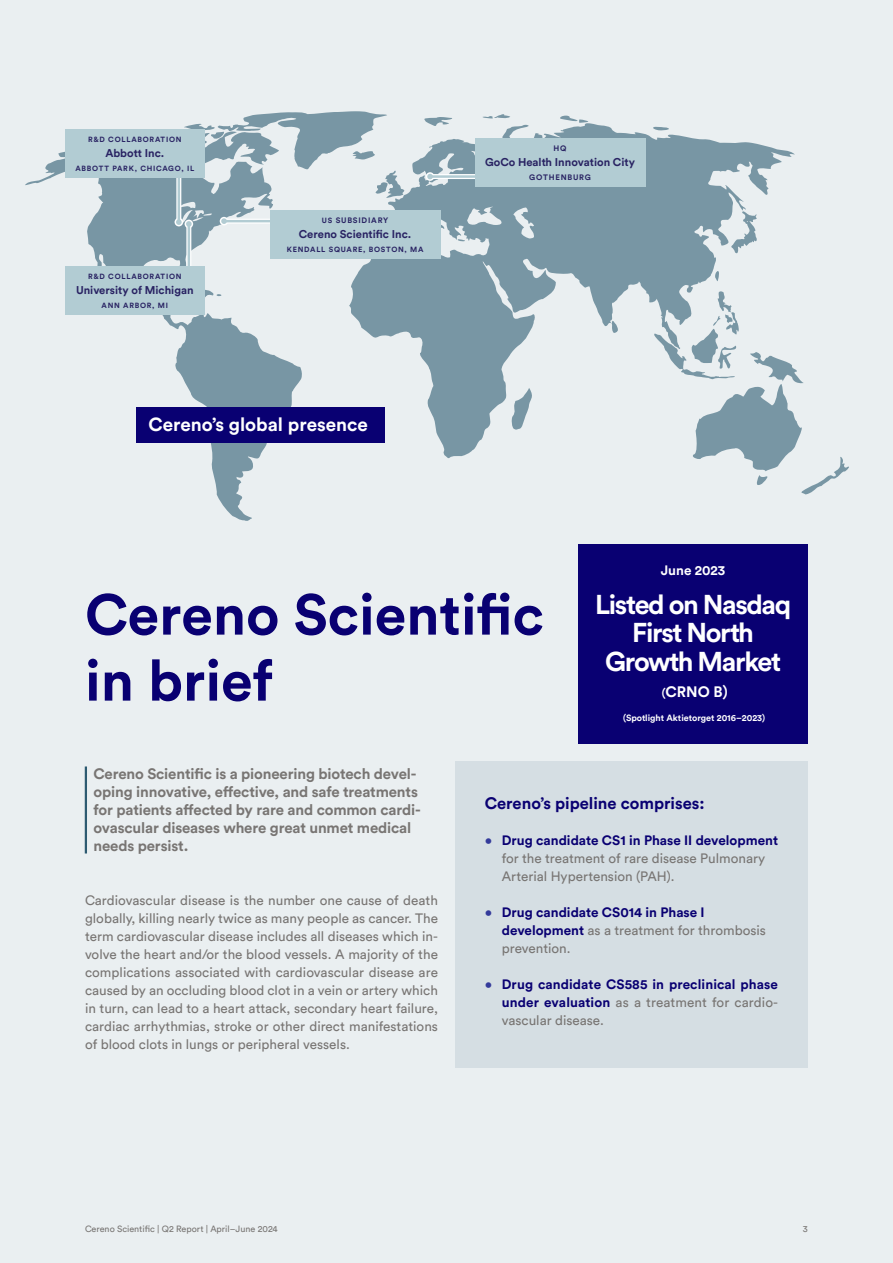
<style>
.page{position:relative;width:893px;height:1263px;background:#eaeff1}
.page>*{position:absolute;margin:0;border:0;box-sizing:border-box;transform-origin:0 0}
.H1_1{font:700 57px/66px "Circular Std";color:#090072}
.t1{font:700 27px/28.5px "Circular Std";letter-spacing:-.05em;color:#fff;text-align:center}
.t2{font:700 18.9px "Circular Std";color:#fff}
.t3{font:700 16.5px "Circular Std";color:#090072}
.Ingress{font:700 15px/18px "Circular Std";letter-spacing:-.01em;color:#787573}
.t4{font:700 15px "Circular Std";color:#fff}
.t5{font:13.5px/18px "Circular Std";color:#787573}
.t6{font:700 13.5px/18px "Circular Std";letter-spacing:.005em;color:#090072}
.t7{font:700 13.5px "Circular Std";color:#fff}
.t8{font:700 11.25px "Circular Std";color:#292363}
.t9{font:9px "Circular Std";color:#787573}
.t10{font:700 9px "Circular Std";color:#fff}
.t11{font:700 7.8px "Circular Std";letter-spacing:.1em;color:#292363}
.t12{font:700 7.5px "Circular Std";letter-spacing:.1em;color:#292363}
.s1{font-size:7.5px}
.s2{font-size:11.55px}
.s3{color:#343b9b}
.s4{font-weight:700;color:#090072}
.s5{font-weight:400;color:#343b9b}
.s6{font-weight:400;color:#787573}
</style>
<div class="page">
<svg style="left:25px;top:111px;width:824px;height:410px"></svg>
<div style="left:186px;top:224px;width:5px;height:48px;background:#e1ebee"></div>
<hr style="left:188px;top:224px;width:2px;height:48px;background:#b2ccd3">
<div style="left:176px;top:174px;width:5px;height:48px;background:#dfeaed"></div>
<hr style="left:178px;top:174px;width:2px;height:48px;background:#b2ccd3">
<svg style="left:176px;top:219px;width:16px;height:8px"></svg>
<div style="left:224px;top:219px;width:49px;height:5px;background:#dfeaed"></div>
<svg style="left:220px;top:217px;width:8px;height:8px"></svg>
<hr style="left:224px;top:220px;width:49px;height:2px;background:#b2ccd3">
<svg style="left:221px;top:218px;width:6px;height:6px"></svg>
<div style="left:430px;top:174px;width:49px;height:5px;background:#fff"></div>
<svg style="left:426px;top:172px;width:8px;height:9px"></svg>
<hr style="left:430px;top:175px;width:49px;height:3px;background:#b2ccd3">
<svg style="left:427px;top:174px;width:6px;height:5px"></svg>
<div style="left:65px;top:266px;width:140px;height:49px;background:#b2ccd3"></div>
<div style="left:270px;top:210px;width:170px;height:48px;background:#b2ccd3"></div>
<div style="left:475px;top:138px;width:170px;height:49px;background:#b2ccd3"></div>
<div style="left:136px;top:407px;width:248px;height:36px;background:#090072"></div>
<div style="left:65px;top:129px;width:140px;height:48px;background:#b2ccd3"></div>
<div style="left:578px;top:544px;width:230px;height:200px;background:#090072"></div>
<div style="left:455px;top:761px;width:353px;height:307px;background:#d5dee3"></div>
<hr style="left:85px;top:766px;width:2px;height:87px;background:#2d5b71">
<p class="t12" style="left:88px;top:135px;width:95px">R&amp;D COLLABORATION</p>
<p class="t8" style="left:105px;top:145px;width:60px">Abbott Inc.</p>
<p class="t12" style="left:75px;top:164px;width:120px">ABBOTT PARK, CHICAGO, IL</p>
<p class="t12" style="left:88px;top:272px;width:95px">R&amp;D COLLABORATION</p>
<p class="t8" style="left:76px;top:283px;width:119px">University of Michigan</p>
<p class="t12" style="left:102px;top:301px;width:68px">ANN ARBOR, MI</p>
<p class="t11" style="left:322px;top:215px;width:68px"><span class="s1">US</span> SUBSIDIARY</p>
<p class="t8" style="left:299px;top:226px;width:114px">Cereno Scientific Inc.</p>
<p class="t12" style="left:287px;top:245px;width:138px">KENDALL SQUARE, BOSTON, MA</p>
<p class="t2" style="left:149px;top:412px;width:221px">Cereno’s global presence</p>
<p class="t11" style="left:554px;top:144px;width:14px">HQ</p>
<p class="t8" style="left:485px;top:155px;width:152px">GoCo Health Innovation City</p>
<p class="t11" style="left:529px;top:173px;width:63px">GOTHENBURG</p>
<p class="t7" style="left:661px;top:561px;width:66px">June 2023</p>
<p class="H1_1" style="left:85px;top:580px;width:460px">Cereno Scientific in brief</p>
<p class="t1" style="left:595px;top:589px;width:198px">Listed on Nasdaq<br>First North<br>Growth Market</p>
<p class="t4" style="left:662px;top:682px;width:68px"><span class="s2">(</span>CRNO B)</p>
<p class="t10" style="left:623px;top:712px;width:144px">(Spotlight Aktietorget 2016–2023)</p>
<p class="Ingress" style="left:94px;top:764px;width:329px">Cereno Scientific is a pioneering biotech devel&shy;oping innovative, effective, and safe treatments for patients affected by rare and common cardi&shy;ovascular diseases where great unmet medical needs persist.</p>
<p class="t5" style="left:85px;top:891px;width:354px;text-align:justify">Cardiovascular disease is the number one cause of death globally, killing nearly twice as many people as cancer. The term cardiovascular disease includes all diseases which in&shy;volve the heart and/or the blood vessels. A majority of the complications associated with cardiovascular disease are caused by an occluding blood clot in a vein or artery which in turn, can lead to a heart attack, secondary heart failure, cardiac arrhythmias, stroke or other direct manifestations of blood clots in lungs or peripheral vessels.</p>
<h2 class="t3" style="left:485px;top:792px;width:221px">Cereno’s pipeline comprises:</h2>
<p class="t5" style="left:502px;top:831px;width:278px;text-indent:-17px"><span class="s3">•</span> <span class="s4">Drug candidate CS1 in Phase II development </span>for the treatment of rare disease Pulmonary<br>Arterial Hypertension (PAH).</p>
<p class="t6" style="left:502px;top:903px;width:266px;text-indent:-17px"><span class="s5">•</span> Drug candidate CS014 in Phase I development <span class="s6">as a treatment for thrombosis prevention.</span></p>
<p class="t6" style="left:502px;top:975px;width:278px;text-align:justify;text-indent:-17px"><span class="s5">•</span> Drug candidate CS585 in preclinical phase under evaluation <span class="s6">as a treatment for cardio&shy;vascular disease.</span></p>
<p class="t9" style="left:85px;top:1223px;width:194px">Cereno Scientific | Q2 Report | April–June 2024</p>
<p class="t9" style="left:803px;top:1223px;width:6px">3</p>
</div>
